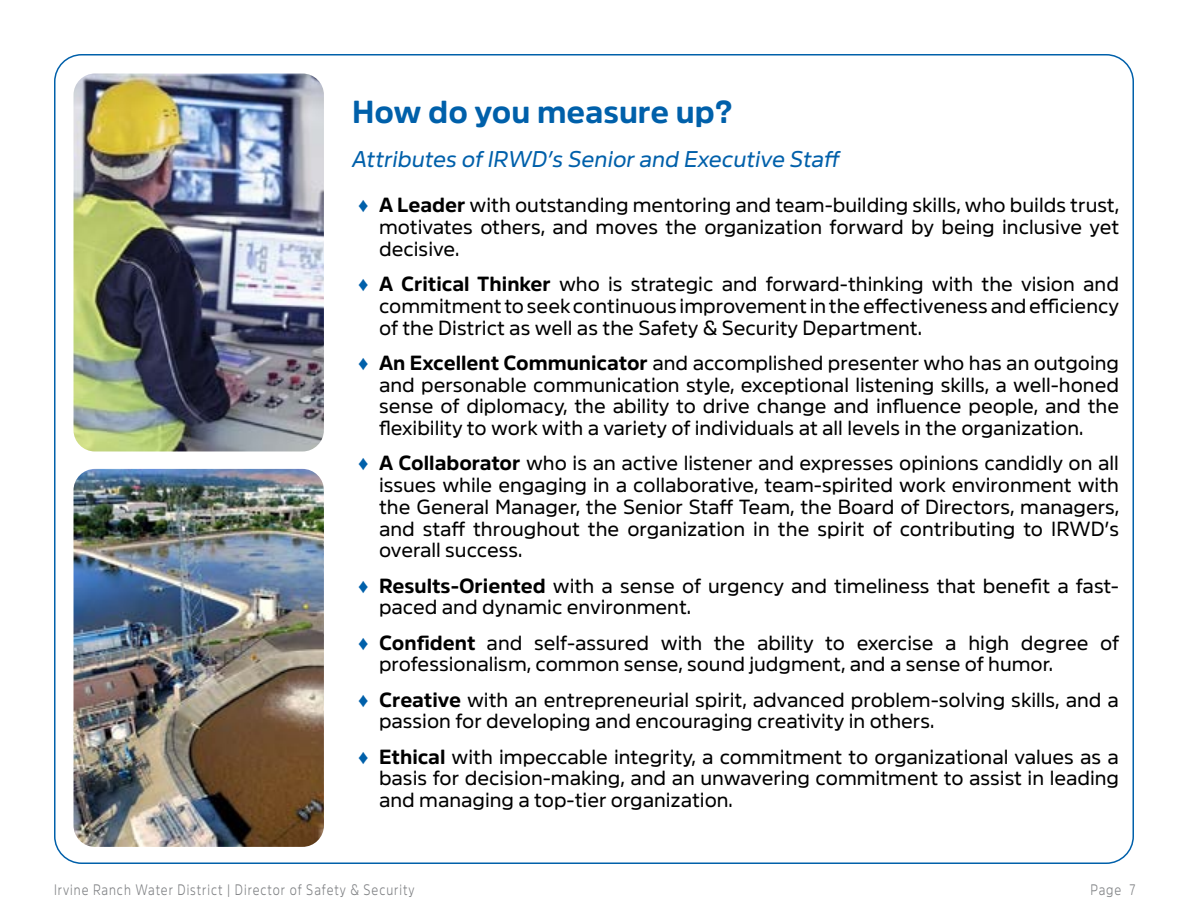
<style>
.page{position:relative;width:1188px;height:918px;background:#fff}
.page>*{position:absolute;margin:0;border:0;box-sizing:border-box;transform-origin:0 0}
.t1{font:700 31.5px "Amsi Pro Normal";color:#0060aa}
.t2{font:italic 22.5px "Amsi Pro Normal";color:#0060aa}
.t3{font:20.25px/21.8px "Amsi Pro Normal";color:#000;text-align:justify}
.t4{font:300 15px "Amsi Pro Normal";letter-spacing:.08em;color:#808285;scale:.8 1}
.s1{font-family:"Arial Narrow";color:#0060aa}
.s2{font-weight:700}
</style>
<div class="page">
<img style="left:74px;top:74px;width:250px;height:378px">
<img style="left:74px;top:469px;width:250px;height:378px">
<h1 class="t1" style="left:352px;top:86px;width:382px">How do you measure up?</h1>
<p class="t2" style="left:352px;top:140px;width:490px">Attributes of IRWD’s Senior and Executive Staff</p>
<p class="t3" style="left:379px;top:192px;width:742px;text-indent:-20px"><span class="s1">♦</span> <span class="s2">A Leader</span> with outstanding mentoring and team-building skills, who builds trust, motivates others, and moves the organization forward by being inclusive yet decisive.</p>
<p class="t3" style="left:379px;top:271px;width:742px;text-indent:-20px"><span class="s1">♦</span> <span class="s2">A Critical Thinker</span> who is strategic and forward-thinking with the vision and commitment to seek continuous improvement in the effectiveness and efficiency of the District as well as the Safety &amp; Security Department.</p>
<p class="t3" style="left:379px;top:349px;width:742px;text-indent:-20px"><span class="s1">♦</span> <span class="s2">An Excellent Communicator</span> and accomplished presenter who has an outgoing and personable communication style, exceptional listening skills, a well-honed sense of diplomacy, the ability to drive change and influence people, and the flexibility to work with a variety of individuals at all levels in the organization.</p>
<p class="t3" style="left:379px;top:450px;width:742px;text-indent:-20px"><span class="s1">♦</span> <span class="s2">A Collaborator</span> who is an active listener and expresses opinions candidly on all issues while engaging in a collaborative, team-spirited work environment with the General Manager, the Senior Staff Team, the Board of Directors, managers, and staff throughout the organization in the spirit of contributing to IRWD’s overall success.</p>
<p class="t3" style="left:379px;top:572px;width:741px;text-indent:-20px"><span class="s1">♦</span> <span class="s2">Results-Oriented</span> with a sense of urgency and timeliness that benefit a fast&shy;paced and dynamic environment.</p>
<p class="t3" style="left:379px;top:629px;width:742px;text-indent:-20px"><span class="s1">♦</span> <span class="s2">Confident</span> and self-assured with the ability to exercise a high degree of professionalism, common sense, sound judgment, and a sense of humor.</p>
<p class="t3" style="left:379px;top:686px;width:741px;text-indent:-20px"><span class="s1">♦</span> <span class="s2">Creative</span> with an entrepreneurial spirit, advanced problem-solving skills, and a passion for developing and encouraging creativity in others.</p>
<p class="t3" style="left:379px;top:743px;width:741px;text-indent:-20px"><span class="s1">♦</span> <span class="s2">Ethical</span> with impeccable integrity, a commitment to organizational values as a basis for decision-making, and an unwavering commitment to assist in leading and managing a top-tier organization.</p>
<p class="t4" style="left:54px;top:878px;width:452px">Irvine Ranch Water District | Director of Safety &amp; Security</p>
<p class="t4" style="left:1090px;top:878px;width:58px">Page 7</p>
</div>
